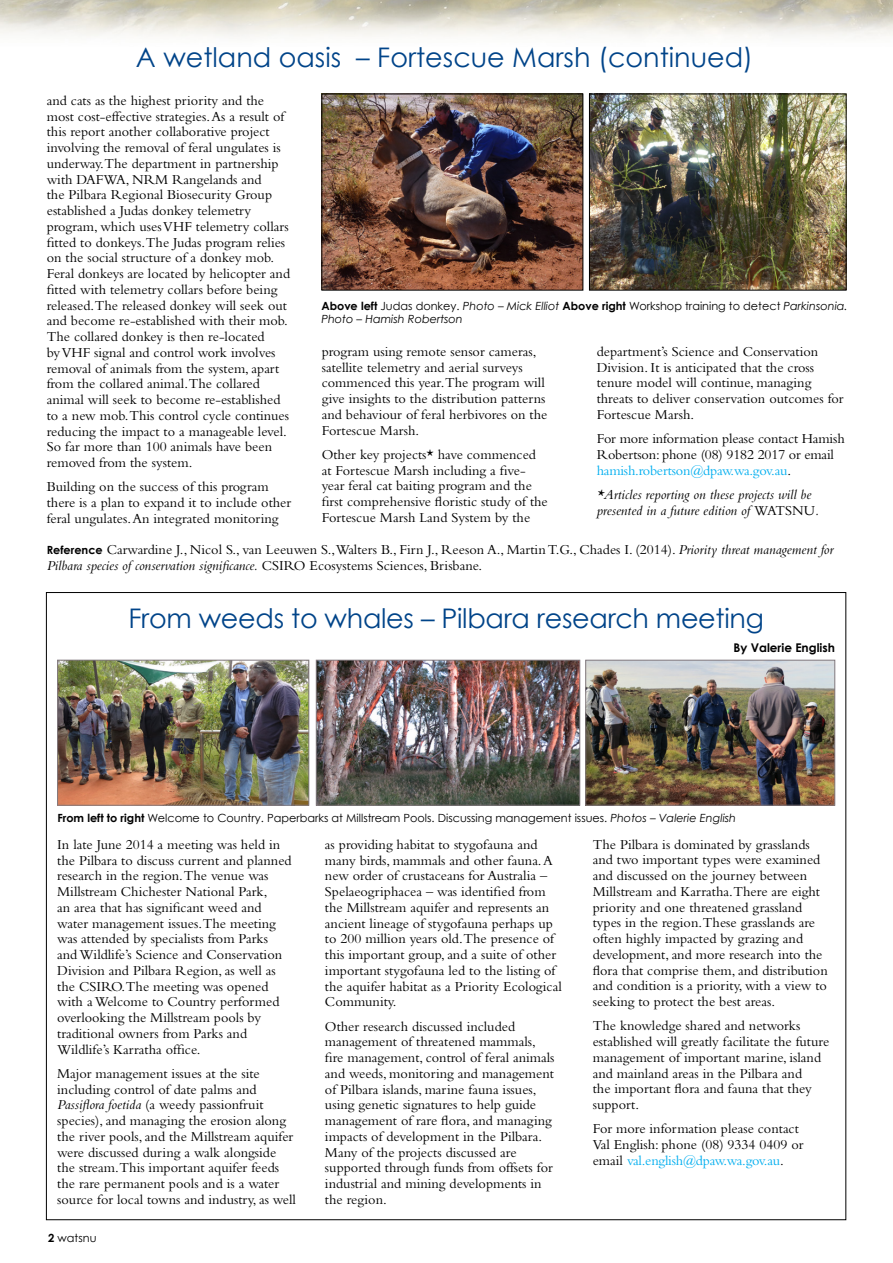
<style>
.page{position:relative;width:893px;height:1263px;background:#fff}
.page>*{position:absolute;margin:0;border:0;box-sizing:border-box;transform-origin:0 0}
.t1{font:27px "Century Gothic";letter-spacing:-.01em;color:#004489}
.t2{font:14.25px/15.8px "Bembo";color:#000}
.t3{font:italic 14.25px/15.8px "Bembo";color:#000}
.t4{font:700 12px "Century Gothic";color:#000}
.t5{font:11.25px "Century Gothic";color:#000}
.t6{font:italic 11.25px/13.5px "Century Gothic";color:#000}
.s1{font-family:"Century Gothic";font-weight:700;font-size:11.25px}
.s2{font-style:italic}
.s3{font-weight:700;font-style:normal}
.s4{font-style:normal}
.s5{color:#00aeef}
.s6{font-weight:700}
</style>
<div class="page">
<img style="left:591px;top:96px;width:253px;height:192px">
<div style="left:589px;top:94px;width:257px;height:196px;border:1px solid #000"></div>
<img style="left:324px;top:96px;width:257px;height:192px">
<img style="left:59px;top:662px;width:248px;height:141px">
<div style="left:57px;top:660px;width:252px;height:145px;border:1px solid #82797e"></div>
<img style="left:318px;top:662px;width:260px;height:141px">
<div style="left:316px;top:660px;width:264px;height:145px;border:1px solid #82797e"></div>
<img style="left:587px;top:662px;width:246px;height:141px">
<div style="left:585px;top:660px;width:250px;height:145px;border:1px solid #82797e"></div>
<h1 class="t1" style="left:136px;top:41px;width:619px">A wetland oasis – Fortescue Marsh (continued)</h1>
<p class="t2" style="left:47px;top:92px;width:245px">and cats as the highest priority and the most cost-effective strategies. As a result of this report another collaborative project involving the removal of feral ungulates is underway.The department in partnership with DAFWA, NRM Rangelands and<br>the Pilbara Regional Biosecurity Group established a Judas donkey telemetry program, which uses VHF telemetry collars fitted to donkeys.The Judas program relies on the social structure of a donkey mob.<br>Feral donkeys are located by helicopter and fitted with telemetry collars before being released.The released donkey will seek out and become re-established with their mob.<br>The collared donkey is then re-located<br>by VHF signal and control work involves removal of animals from the system, apart from the collared animal.The collared animal will seek to become re-established to a new mob.This control cycle continues reducing the impact to a manageable level.<br>So far more than 100 animals have been removed from the system.</p>
<p class="t2" style="left:47px;top:479px;width:246px">Building on the success of this program there is a plan to expand it to include other feral ungulates. An integrated monitoring</p>
<p class="t2" style="left:47px;top:542px;width:788px"><span class="s1">Reference</span> Carwardine J., Nicol S., van Leeuwen S.,Walters B., Firn J., Reeson A., Martin T.G., Chades I. (2014). <span class="s2">Priority threat management for<br>Pilbara species of conservation significance.</span> CSIRO Ecosystems Sciences, Brisbane.</p>
<p class="t6" style="left:321px;top:299px;width:528px"><span class="s3">Above left</span> <span class="s4">Judas donkey.</span> Photo – Mick Elliot <span class="s3">Above right</span> <span class="s4">Workshop training to detect</span> Parkinsonia.<br>Photo – Hamish Robertson</p>
<p class="t2" style="left:322px;top:343px;width:227px">program using remote sensor cameras, satellite telemetry and aerial surveys commenced this year.The program will give insights to the distribution patterns and behaviour of feral herbivores on the Fortescue Marsh.</p>
<p class="t2" style="left:322px;top:446px;width:228px">Other key projects* have commenced at Fortescue Marsh including a five&shy;year feral cat baiting program and the first comprehensive floristic study of the Fortescue Marsh Land System by the</p>
<p class="t2" style="left:597px;top:343px;width:248px">department’s Science and Conservation Division. It is anticipated that the cross tenure model will continue, managing threats to deliver conservation outcomes for Fortescue Marsh.</p>
<p class="t2" style="left:597px;top:431px;width:250px">For more information please contact Hamish<br>Robertson: phone (08) 9182 2017 or email <span class="s5">hamish.robertson@dpaw.wa.gov.au</span>.</p>
<p class="t3" style="left:597px;top:486px;width:224px">*Articles reporting on these projects will be presented in a future edition of <span class="s4">WATSNU</span>.</p>
<h1 class="t1" style="left:128px;top:602px;width:637px">From weeds to whales – Pilbara research meeting</h1>
<p class="t4" style="left:733px;top:640px;width:103px">By Valerie English</p>
<p class="t5" style="left:57px;top:811px;width:680px"><span class="s6">From left to right</span> Welcome to Country. Paperbarks at Millstream Pools. Discussing management issues. <span class="s2">Photos – Valerie English</span></p>
<p class="t2" style="left:57px;top:836px;width:236px">In late June 2014 a meeting was held in the Pilbara to discuss current and planned research in the region.The venue was Millstream Chichester National Park,<br>an area that has significant weed and water management issues.The meeting was attended by specialists from Parks and Wildlife’s Science and Conservation Division and Pilbara Region, as well as the CSIRO.The meeting was opened with a Welcome to Country performed overlooking the Millstream pools by traditional owners from Parks and Wildlife’s Karratha office.</p>
<p class="t2" style="left:57px;top:1065px;width:240px">Major management issues at the site including control of date palms and <span class="s2">Passiflora foetida</span> (a weedy passionfruit species), and managing the erosion along the river pools, and the Millstream aquifer were discussed during a walk alongside the stream.This important aquifer feeds the rare permanent pools and is a water source for local towns and industry, as well</p>
<p class="t5" style="left:48px;top:1231px;width:50px"><span class="s6">2</span> watsnu</p>
<p class="t2" style="left:325px;top:836px;width:238px">as providing habitat to stygofauna and many birds, mammals and other fauna. A new order of crustaceans for Australia – Spelaeogriphacea – was identified from the Millstream aquifer and represents an ancient lineage of stygofauna perhaps up to 200 million years old.The presence of this important group, and a suite of other important stygofauna led to the listing of the aquifer habitat as a Priority Ecological Community.</p>
<p class="t2" style="left:325px;top:1018px;width:231px">Other research discussed included management of threatened mammals, fire management, control of feral animals and weeds, monitoring and management of Pilbara islands, marine fauna issues, using genetic signatures to help guide management of rare flora, and managing impacts of development in the Pilbara.<br>Many of the projects discussed are supported through funds from offsets for industrial and mining developments in the region.</p>
<p class="t2" style="left:593px;top:836px;width:237px">The Pilbara is dominated by grasslands and two important types were examined and discussed on the journey between Millstream and Karratha.There are eight priority and one threatened grassland types in the region.These grasslands are often highly impacted by grazing and development, and more research into the flora that comprise them, and distribution and condition is a priority, with a view to seeking to protect the best areas.</p>
<p class="t2" style="left:593px;top:1018px;width:238px">The knowledge shared and networks established will greatly facilitate the future management of important marine, island and mainland areas in the Pilbara and<br>the important flora and fauna that they support.</p>
<p class="t2" style="left:593px;top:1121px;width:212px">For more information please contact<br>Val English: phone (08) 9334 0409 or email <span class="s5">val.english@dpaw.wa.gov.au</span>.</p>
</div>
